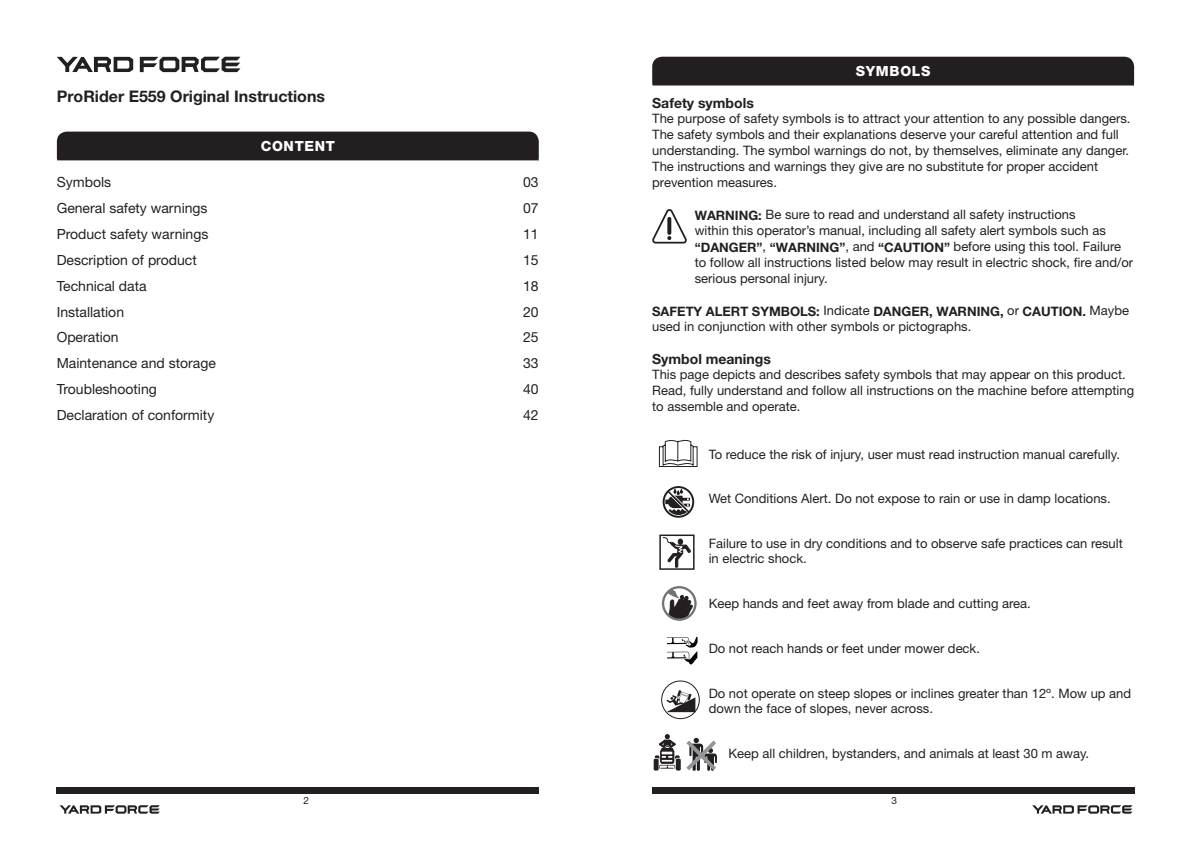
<style>
.page{position:relative;width:1191px;height:842px;background:#fff}
.page>*{position:absolute;margin:0;border:0;box-sizing:border-box;transform-origin:0 0}
.t1{font:700 16px "Helvetica Neue LT Std";color:#231f20}
.t2{font:14px "Helvetica Neue LT Std";color:#231f20}
.t3{font:700 14px "Helvetica Neue LT Pro";color:#231f20}
.t4{font:800 14px "Helvetica Neue LT Pro";letter-spacing:.05em;color:#fff}
.t5{font:13px/16px "Helvetica Neue LT Std";color:#231f20}
.t6{font:10px "Helvetica Neue LT Std";color:#231f20}
.s1{font-family:"Helvetica Neue LT Pro"}
.s2{font-family:"Helvetica Neue LT Pro";font-weight:700}
</style>
<div class="page">
<div style="left:57px;top:787px;width:482px;height:7px;background:#231f20"></div>
<svg style="left:60px;top:805px;width:100px;height:9px"></svg>
<div style="left:652px;top:787px;width:482px;height:7px;background:#231f20"></div>
<svg style="left:1032px;top:805px;width:100px;height:9px"></svg>
<svg style="left:652px;top:57px;width:482px;height:30px;background:#2e2a2b"></svg>
<svg style="left:57px;top:132px;width:482px;height:30px;background:#2f2b2c"></svg>
<svg style="left:140px;top:57px;width:100px;height:15px"></svg>
<svg style="left:57px;top:57px;width:76px;height:15px"></svg>
<div style="left:662px;top:486px;width:32px;height:32px;border:2px solid #231f20;border-radius:50%"></div>
<svg style="left:665px;top:488px;width:26px;height:27px"></svg>
<div style="left:659px;top:534px;width:35px;height:36px;border:2px solid #231f20"></div>
<svg style="left:662px;top:537px;width:28px;height:31px"></svg>
<svg style="left:662px;top:586px;width:34px;height:34px"></svg>
<div style="left:662px;top:586px;width:34px;height:35px;border:2px solid #727477;border-radius:50%"></div>
<svg style="left:667px;top:589px;width:25px;height:32px"></svg>
<svg style="left:667px;top:637px;width:30px;height:28px"></svg>
<div style="left:661px;top:680px;width:39px;height:39px;border:1px solid #231f20;border-radius:50%"></div>
<svg style="left:666px;top:690px;width:29px;height:22px"></svg>
<svg style="left:658px;top:439px;width:40px;height:28px"></svg>
<svg style="left:653px;top:734px;width:64px;height:37px"></svg>
<svg style="left:652px;top:209px;width:35px;height:35px"></svg>
<p class="t1" style="left:57px;top:86px;width:270px"><span class="s1">ProRider E559</span> Original Instructions</p>
<p class="t4" style="left:261px;top:138px;width:76px">CONTENT</p>
<p class="t2" style="left:57px;top:174px;width:56px">Symbols</p>
<p class="t2" style="left:523px;top:174px;width:17px">03</p>
<p class="t2" style="left:57px;top:200px;width:152px">General safety warnings</p>
<p class="t2" style="left:523px;top:200px;width:17px">07</p>
<p class="t2" style="left:57px;top:226px;width:153px">Product safety warnings</p>
<p class="t2" style="left:523px;top:226px;width:17px">11</p>
<p class="t2" style="left:57px;top:252px;width:142px">Description of product</p>
<p class="t2" style="left:523px;top:252px;width:17px">15</p>
<p class="t2" style="left:57px;top:277px;width:91px">Technical data</p>
<p class="t2" style="left:523px;top:277px;width:17px">18</p>
<p class="t2" style="left:57px;top:303px;width:69px">Installation</p>
<p class="t2" style="left:523px;top:303px;width:17px">20</p>
<p class="t2" style="left:57px;top:329px;width:63px">Operation</p>
<p class="t2" style="left:523px;top:329px;width:17px">25</p>
<p class="t2" style="left:57px;top:355px;width:161px">Maintenance and storage</p>
<p class="t2" style="left:523px;top:355px;width:17px">33</p>
<p class="t2" style="left:57px;top:381px;width:102px">Troubleshooting</p>
<p class="t2" style="left:523px;top:381px;width:17px">40</p>
<p class="t2" style="left:57px;top:406px;width:159px">Declaration of conformity</p>
<p class="t2" style="left:523px;top:406px;width:17px">42</p>
<p class="t4" style="left:855px;top:63px;width:76px">SYMBOLS</p>
<p class="t3" style="left:652px;top:95px;width:103px">Safety symbols</p>
<p class="t5" style="left:652px;top:110px;width:480px">The purpose of safety symbols is to attract your attention to any possible dangers.<br>The safety symbols and their explanations deserve your careful attention and full understanding. The symbol warnings do not, by themselves, eliminate any danger.<br>The instructions and warnings they give are no substitute for proper accident prevention measures.</p>
<p class="t5" style="left:694px;top:206px;width:440px"><span class="s2">WARNING:</span> Be sure to read and understand all safety instructions<br>within this operator’s manual, including all safety alert symbols such as <span class="s2">“DANGER”</span>, <span class="s2">“WARNING”</span>, and <span class="s2">“CAUTION”</span> before using this tool. Failure to follow all instructions listed below may result in electric shock, fire and/or serious personal injury.</p>
<p class="t5" style="left:652px;top:303px;width:478px;line-height:15.6px"><span class="s2">SAFETY ALERT SYMBOLS:</span> Indicate <span class="s2">DANGER, WARNING,</span> or <span class="s2">CAUTION.</span> Maybe used in conjunction with other symbols or pictographs.</p>
<p class="t3" style="left:652px;top:351px;width:120px">Symbol meanings</p>
<p class="t5" style="left:652px;top:366px;width:483px">This page depicts and describes safety symbols that may appear on this product.<br>Read, fully understand and follow all instructions on the machine before attempting to assemble and operate.</p>
<p class="t5" style="left:708px;top:446px;width:413px">To reduce the risk of injury, user must read instruction manual carefully.</p>
<p class="t5" style="left:708px;top:490px;width:403px">Wet Conditions Alert. Do not expose to rain or use in damp locations.</p>
<p class="t5" style="left:708px;top:536px;width:415px;line-height:15px">Failure to use in dry conditions and to observe safe practices can result in electric shock.</p>
<p class="t5" style="left:708px;top:595px;width:323px">Keep hands and feet away from blade and cutting area.</p>
<p class="t5" style="left:708px;top:640px;width:273px">Do not reach hands or feet under mower deck.</p>
<p class="t5" style="left:708px;top:686px;width:424px;line-height:15px">Do not operate on steep slopes or inclines greater than 12º. Mow up and down the face of slopes, never across.</p>
<p class="t5" style="left:728px;top:745px;width:362px">Keep all children, bystanders, and animals at least 30 m away.</p>
<p class="t6" style="left:303px;top:794px;width:7px">2</p>
<p class="t6" style="left:891px;top:794px;width:7px">3</p>
</div>
